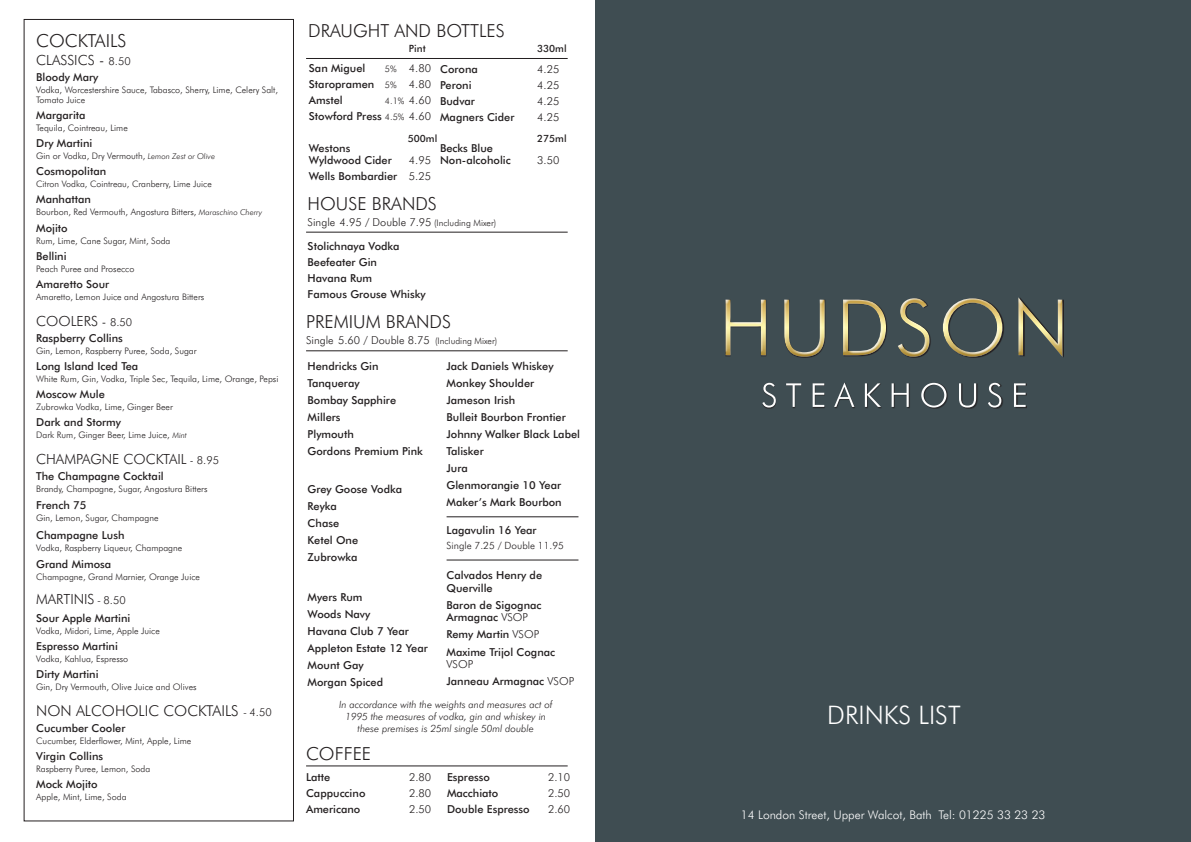
<style>
.page{position:relative;width:1191px;height:842px;background:#fff}
.page>*{position:absolute;margin:0;border:0;box-sizing:border-box;transform-origin:0 0}
.t1{font:300 25.6px "Futura BT";color:#fff}
.t2{font:300 18px "Futura BT";color:#231f20}
.t3{font:300 15px "Futura BT";color:#231f20}
.t4{font:300 14px "Futura BT";color:#231f20}
.t5{font:300 12px "Futura BT";color:#fff}
.t6{font:500 11px/17px "Futura BT";color:#231f20}
.t7{font:300 11px/24px "Futura BT";color:#231f20}
.t8{font:italic 300 10px/12px "Futura BT";color:#231f20;text-align:center}
.t9{font:300 10px "Futura BT";color:#231f20}
.t10{font:500 10px "Futura BT";color:#231f20}
.t11{font:300 9px/10.8px "Futura BT";color:#231f20}
.t12{font:300 8.9px "Futura BT";color:#231f20}
.s1{font-size:15px}
.s2{font-size:11px}
.s3{font-style:italic;font-size:8px}
.s4{font-size:13px}
.s5{font-family:"Minion Pro";font-weight:400;font-size:11px}
.s6{font-weight:300;font-size:9px}
.s7{font-weight:300}
.s8{font-size:9px}
.s9{font-weight:500}
</style>
<div class="page">
<div style="left:595px;top:0;width:596px;height:842px;background:#3f4d52"></div>
<svg style="left:725px;top:297px;width:338px;height:61px"></svg>
<div style="left:762px;top:383px;width:265px;height:26px;background:#231f20;opacity:.75"></div>
<svg style="left:762px;top:382px;width:263px;height:25px"></svg>
<hr style="left:306px;top:232px;width:261px;height:1px;background:#231f20">
<hr style="left:306px;top:350px;width:261px;height:1px;background:#231f20">
<hr style="left:306px;top:765px;width:261px;height:1px;background:#231f20">
<hr style="left:306px;top:58px;width:261px;height:1px;background:#231f20">
<hr style="left:446px;top:516px;width:132px;height:1px;background:#231f20">
<hr style="left:446px;top:560px;width:132px;height:1px;background:#231f20">
<h2 class="t2" style="left:36px;top:29px;width:92px">COCKTAILS</h2>
<p class="t4" style="left:36px;top:51px;width:96px">CLASSICS <span class="s1">-</span> <span class="s2">8.50</span></p>
<p class="t6" style="left:36px;top:68px;width:64px">Bloody Mary</p>
<p class="t11" style="left:36px;top:84px;width:243px">Vodka, Worcestershire Sauce, Tabasco, Sherry, Lime, Celery Salt,<br>Tomato Juice</p>
<p class="t6" style="left:36px;top:107px;width:51px">Margarita</p>
<p class="t11" style="left:36px;top:123px;width:93px">Tequila, Cointreau, Lime</p>
<p class="t6" style="left:36px;top:135px;width:58px">Dry Martini</p>
<p class="t11" style="left:36px;top:151px;width:180px">Gin or Vodka, Dry Vermouth, <span class="s3">Lemon Zest or Olive</span></p>
<p class="t6" style="left:36px;top:163px;width:71px">Cosmopolitan</p>
<p class="t12" style="left:36px;top:179px;width:177px">Citron Vodka, Cointreau, Cranberry, Lime Juice</p>
<p class="t6" style="left:36px;top:191px;width:56px">Manhattan</p>
<p class="t11" style="left:36px;top:207px;width:227px">Bourbon, Red Vermouth, Angostura Bitters, <span class="s3">Maraschino Cherry</span></p>
<p class="t6" style="left:36px;top:219px;width:33px">Mojito</p>
<p class="t11" style="left:36px;top:235px;width:136px">Rum, Lime, Cane Sugar, Mint, Soda</p>
<p class="t6" style="left:36px;top:247px;width:32px">Bellini</p>
<p class="t11" style="left:36px;top:263px;width:100px">Peach Puree and Prosecco</p>
<p class="t6" style="left:36px;top:275px;width:74px">Amaretto Sour</p>
<p class="t11" style="left:36px;top:291px;width:170px">Amaretto, Lemon Juice and Angostura Bitters</p>
<p class="t4" style="left:36px;top:312px;width:98px">COOLERS <span class="s4">-</span> <span class="s2">8.50</span></p>
<p class="t6" style="left:36px;top:329px;width:88px">Raspberry Collins</p>
<p class="t11" style="left:36px;top:345px;width:162px">Gin, Lemon, Raspberry Puree, Soda, Sugar</p>
<p class="t6" style="left:36px;top:357px;width:104px">Long Island Iced Tea</p>
<p class="t11" style="left:36px;top:373px;width:244px">White Rum, Gin, Vodka, Triple Sec, Tequila, Lime, Orange, Pepsi</p>
<p class="t6" style="left:36px;top:385px;width:70px">Moscow Mule</p>
<p class="t11" style="left:36px;top:401px;width:138px">Zubrowka Vodka, Lime, Ginger Beer</p>
<p class="t6" style="left:36px;top:413px;width:86px">Dark and Stormy</p>
<p class="t11" style="left:36px;top:429px;width:152px">Dark Rum, Ginger Beer, Lime Juice, <span class="s3">Mint</span></p>
<p class="t4" style="left:36px;top:450px;width:184px">CHAMPAGNE COCKTAIL <span class="s2">- 8.95</span></p>
<p class="t6" style="left:36px;top:467px;width:129px">The Champagne Cocktail</p>
<p class="t11" style="left:36px;top:483px;width:173px">Brandy, Champagne, Sugar, Angostura Bitters</p>
<p class="t6" style="left:36px;top:496px;width:52px">French 75</p>
<p class="t11" style="left:36px;top:512px;width:124px">Gin, Lemon, Sugar, Champagne</p>
<p class="t6" style="left:36px;top:526px;width:90px">Champagne Lush</p>
<p class="t11" style="left:36px;top:542px;width:148px">Vodka, Raspberry Liqueur, Champagne</p>
<p class="t6" style="left:36px;top:555px;width:77px">Grand Mimosa</p>
<p class="t11" style="left:36px;top:571px;width:165px">Champagne, Grand Marnier, Orange Juice</p>
<p class="t4" style="left:36px;top:590px;width:91px">MARTINIS <span class="s5">-</span> <span class="s2">8.50</span></p>
<p class="t6" style="left:36px;top:609px;width:96px">Sour Apple Martini</p>
<p class="t11" style="left:36px;top:625px;width:125px">Vodka, Midori, Lime, Apple Juice</p>
<p class="t6" style="left:36px;top:637px;width:83px">Espresso Martini</p>
<p class="t11" style="left:36px;top:653px;width:94px">Vodka, Kahlua, Espresso</p>
<p class="t6" style="left:36px;top:665px;width:64px">Dirty Martini</p>
<p class="t11" style="left:36px;top:681px;width:162px">Gin, Dry Vermouth, Olive Juice and Olives</p>
<h3 class="t3" style="left:36px;top:701px;width:237px">NON ALCOHOLIC COCKTAILS <span class="s5">-</span> <span class="s2">4.50</span></h3>
<p class="t6" style="left:36px;top:719px;width:91px">Cucumber Cooler</p>
<p class="t11" style="left:36px;top:735px;width:157px">Cucumber, Elderflower, Mint, Apple, Lime</p>
<p class="t6" style="left:36px;top:747px;width:68px">Virgin Collins</p>
<p class="t11" style="left:36px;top:763px;width:116px">Raspberry Puree, Lemon, Soda</p>
<p class="t6" style="left:36px;top:775px;width:63px">Mock Mojito</p>
<p class="t11" style="left:36px;top:791px;width:92px">Apple, Mint, Lime, Soda</p>
<h2 class="t2" style="left:308px;top:19px;width:198px">DRAUGHT AND BOTTLES</h2>
<p class="t10" style="left:409px;top:43px;width:18px">Pint</p>
<p class="t10" style="left:537px;top:42px;width:31px">330ml</p>
<p class="t6" style="left:309px;top:60px;width:58px">San Miguel</p>
<p class="t6" style="left:309px;top:60px;width:124px;line-height:16px;text-align:justify;text-indent:76px"><span class="s6">5%</span> <span class="s7">4.80<br></span>Staropramen <span class="s6">5%</span> <span class="s7">4.80<br></span>Amstel</p>
<p class="t6" style="left:440px;top:60px;width:39px">Corona</p>
<p class="t7" style="left:537px;top:57px;width:24px">4.25</p>
<p class="t6" style="left:440px;top:76px;width:33px">Peroni</p>
<p class="t7" style="left:537px;top:73px;width:24px">4.25</p>
<p class="t6" style="left:440px;top:92px;width:36px">Budvar</p>
<p class="t7" style="left:537px;top:89px;width:24px">4.25</p>
<p class="t6" style="left:440px;top:108px;width:76px">Magners Cider</p>
<p class="t7" style="left:537px;top:105px;width:24px">4.25</p>
<p class="t10" style="left:537px;top:132px;width:31px">275ml</p>
<p class="t6" style="left:440px;top:142px;width:72px;line-height:12px">Becks Blue<br>Non-alcoholic</p>
<p class="t11" style="left:385px;top:96px;width:48px">4.1% <span class="s2">4.60</span></p>
<p class="t6" style="left:309px;top:108px;width:124px">Stowford Press <span class="s6">4.5%</span> <span class="s7">4.60</span></p>
<p class="t10" style="left:408px;top:133px;width:31px">500ml</p>
<p class="t6" style="left:309px;top:142px;width:84px;line-height:12px">Westons<br>Wyldwood Cider</p>
<p class="t7" style="left:537px;top:148px;width:24px">3.50</p>
<p class="t6" style="left:309px;top:152px;width:124px;line-height:16px;text-align:right"><span class="s7">4.95<br></span>Wells Bombardier <span class="s7">5.25</span></p>
<h2 class="t2" style="left:308px;top:192px;width:131px">HOUSE BRANDS</h2>
<p class="t7" style="left:308px;top:210px;width:190px">Single 4.95 / Double 7.95 <span class="s8">(Including Mixer)<br></span><span class="s9">Stolichnaya Vodka</span></p>
<p class="t6" style="left:308px;top:254px;width:119px;line-height:16px">Beefeater Gin<br>Havana Rum<br>Famous Grouse Whisky</p>
<h2 class="t2" style="left:306px;top:311px;width:146px">PREMIUM BRANDS</h2>
<p class="t7" style="left:306px;top:328px;width:193px">Single 5.60 / Double 8.75 <span class="s8">(Including Mixer)</span></p>
<p class="t6" style="left:446px;top:357px;width:135px">Jack Daniels Whiskey<br>Monkey Shoulder<br>Jameson Irish<br>Bulleit Bourbon Frontier<br>Johnny Walker Black Label<br>Talisker<br>Jura<br>Glenmorangie 10 Year<br>Maker’s Mark Bourbon</p>
<p class="t6" style="left:446px;top:521px;width:92px">Lagavulin 16 Year</p>
<p class="t9" style="left:446px;top:539px;width:119px">Single 7.25 / Double 11.95</p>
<p class="t6" style="left:446px;top:568px;width:97px;line-height:13.2px">Calvados Henry de<br>Querville</p>
<p class="t6" style="left:446px;top:599px;width:96px;line-height:12px">Baron de Sigognac<br>Armagnac <span class="s7">VSOP</span></p>
<p class="t6" style="left:446px;top:625px;width:110px;line-height:18px">Remy Martin <span class="s7">VSOP<br></span>Maxime Trijol Cognac</p>
<p class="t6" style="left:446px;top:656px;width:129px"><span class="s7">VSOP<br></span>Janneau Armagnac <span class="s7">VSOP</span></p>
<p class="t8" style="left:339px;top:699px;width:215px">In accordance with the weights and measures act of<br>1995 the measures of vodka, gin and whiskey in these premises is 25ml single 50ml double</p>
<p class="t6" style="left:308px;top:357px;width:117px">Hendricks Gin<br>Tanqueray<br>Bombay Sapphire<br>Millers<br>Plymouth<br>Gordons Premium Pink</p>
<p class="t6" style="left:308px;top:480px;width:96px">Grey Goose Vodka<br>Reyka<br>Chase<br>Ketel One<br>Zubrowka</p>
<p class="t6" style="left:308px;top:588px;width:122px">Myers Rum<br>Woods Navy<br>Havana Club 7 Year<br>Appleton Estate 12 Year<br>Mount Gay<br>Morgan Spiced</p>
<h2 class="t2" style="left:306px;top:742px;width:67px">COFFEE</h2>
<p class="t6" style="left:306px;top:768px;width:26px">Latte</p>
<p class="t7" style="left:409px;top:765px;width:24px">2.80</p>
<p class="t6" style="left:306px;top:784px;width:61px">Cappuccino</p>
<p class="t7" style="left:409px;top:781px;width:24px">2.80</p>
<p class="t6" style="left:306px;top:800px;width:56px">Americano</p>
<p class="t7" style="left:409px;top:797px;width:24px">2.50</p>
<p class="t6" style="left:447px;top:768px;width:44px">Espresso</p>
<p class="t7" style="left:548px;top:765px;width:24px">2.10</p>
<p class="t6" style="left:447px;top:784px;width:53px">Macchiato</p>
<p class="t7" style="left:548px;top:781px;width:24px">2.50</p>
<p class="t6" style="left:447px;top:800px;width:84px">Double Espresso</p>
<p class="t7" style="left:548px;top:797px;width:24px">2.60</p>
<h1 class="t1" style="left:827px;top:700px;width:135px">DRINKS LIST</h1>
<p class="t5" style="left:741px;top:807px;width:306px">14 London Street, Upper Walcot, Bath Tel: 01225 33 23 23</p>
</div>
